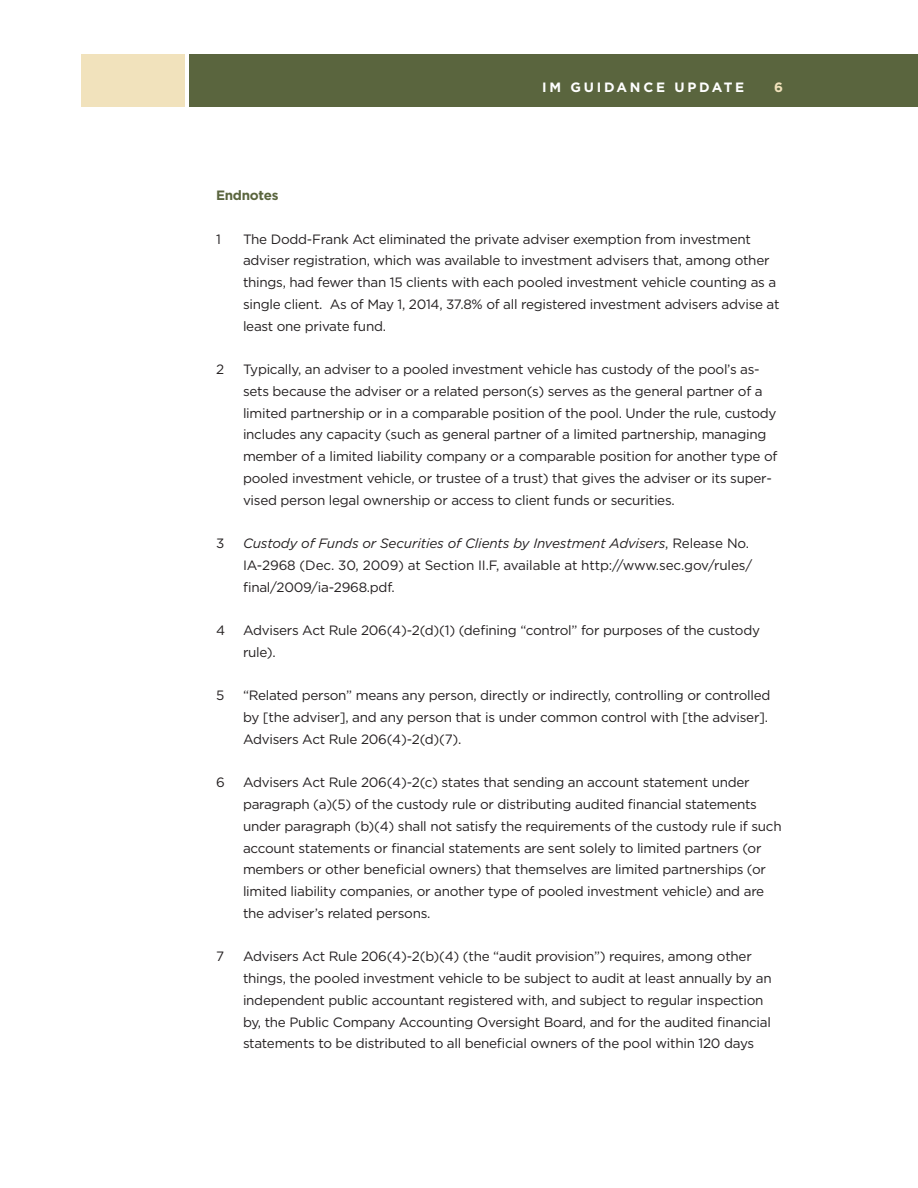
<style>
.page{position:relative;width:918px;height:1188px;background:#fff}
.page>*{position:absolute;margin:0;border:0;box-sizing:border-box;transform-origin:0 0}
.Endnote_text{font:13.5px/21.8px "Gotham HTF";letter-spacing:-.02em;color:#231f20}
.t1{font:700 13.5px "Gotham HTF";letter-spacing:.2em;color:#fff}
.t2{font:700 13.5px "Gotham HTF";letter-spacing:-.02em;color:#5a653e}
.t3{font:700 13.5px "Gotham HTF";color:#f1e2bc}
.s1{font-style:italic}
</style>
<div class="page">
<div style="left:81px;top:54px;width:104px;height:53px;background:#f1e2bc"></div>
<div style="left:189px;top:54px;width:729px;height:53px;background:#5a653e"></div>
<p class="t1" style="left:542px;top:79px;width:204px">IM GUIDANCE UPDATE</p>
<p class="t3" style="left:774px;top:79px;width:10px">6</p>
<p class="t2" style="left:216px;top:188px;width:64px">Endnotes</p>
<p class="Endnote_text" style="left:216px;top:228px;width:6px">1</p>
<p class="Endnote_text" style="left:243px;top:228px;width:538px">The Dodd-Frank Act eliminated the private adviser exemption from investment adviser registration, which was available to investment advisers that, among other things, had fewer than 15 clients with each pooled investment vehicle counting as a single client. As of May 1, 2014, 37.8% of all registered investment advisers advise at least one private fund.</p>
<p class="Endnote_text" style="left:216px;top:358px;width:10px">2</p>
<p class="Endnote_text" style="left:243px;top:358px;width:536px">Typically, an adviser to a pooled investment vehicle has custody of the pool’s as&shy;sets because the adviser or a related person(s) serves as the general partner of a limited partnership or in a comparable position of the pool. Under the rule, custody includes any capacity (such as general partner of a limited partnership, managing member of a limited liability company or a comparable position for another type of pooled investment vehicle, or trustee of a trust) that gives the adviser or its super&shy;vised person legal ownership or access to client funds or securities.</p>
<p class="Endnote_text" style="left:216px;top:532px;width:10px">3</p>
<p class="Endnote_text" style="left:243px;top:532px;width:511px"><span class="s1">Custody of Funds or Securities of Clients by Investment Advisers</span>, Release No.<br>IA-2968 (Dec. 30, 2009) at Section II.F, available at http://www.sec.gov/rules/ final/2009/ia-2968.pdf.</p>
<p class="Endnote_text" style="left:216px;top:619px;width:11px">4</p>
<p class="Endnote_text" style="left:243px;top:619px;width:519px">Advisers Act Rule 206(4)-2(d)(1) (defining “control” for purposes of the custody rule).</p>
<p class="Endnote_text" style="left:216px;top:685px;width:10px">5</p>
<p class="Endnote_text" style="left:243px;top:685px;width:529px">“Related person” means any person, directly or indirectly, controlling or controlled by [the adviser], and any person that is under common control with [the adviser].<br>Advisers Act Rule 206(4)-2(d)(7).</p>
<p class="Endnote_text" style="left:216px;top:772px;width:10px">6</p>
<p class="Endnote_text" style="left:243px;top:772px;width:540px">Advisers Act Rule 206(4)-2(c) states that sending an account statement under paragraph (a)(5) of the custody rule or distributing audited financial statements under paragraph (b)(4) shall not satisfy the requirements of the custody rule if such account statements or financial statements are sent solely to limited partners (or members or other beneficial owners) that themselves are limited partnerships (or limited liability companies, or another type of pooled investment vehicle) and are the adviser’s related persons.</p>
<p class="Endnote_text" style="left:216px;top:946px;width:10px">7</p>
<p class="Endnote_text" style="left:243px;top:946px;width:530px">Advisers Act Rule 206(4)-2(b)(4) (the “audit provision”) requires, among other things, the pooled investment vehicle to be subject to audit at least annually by an independent public accountant registered with, and subject to regular inspection by, the Public Company Accounting Oversight Board, and for the audited financial statements to be distributed to all beneficial owners of the pool within 120 days</p>
</div>
